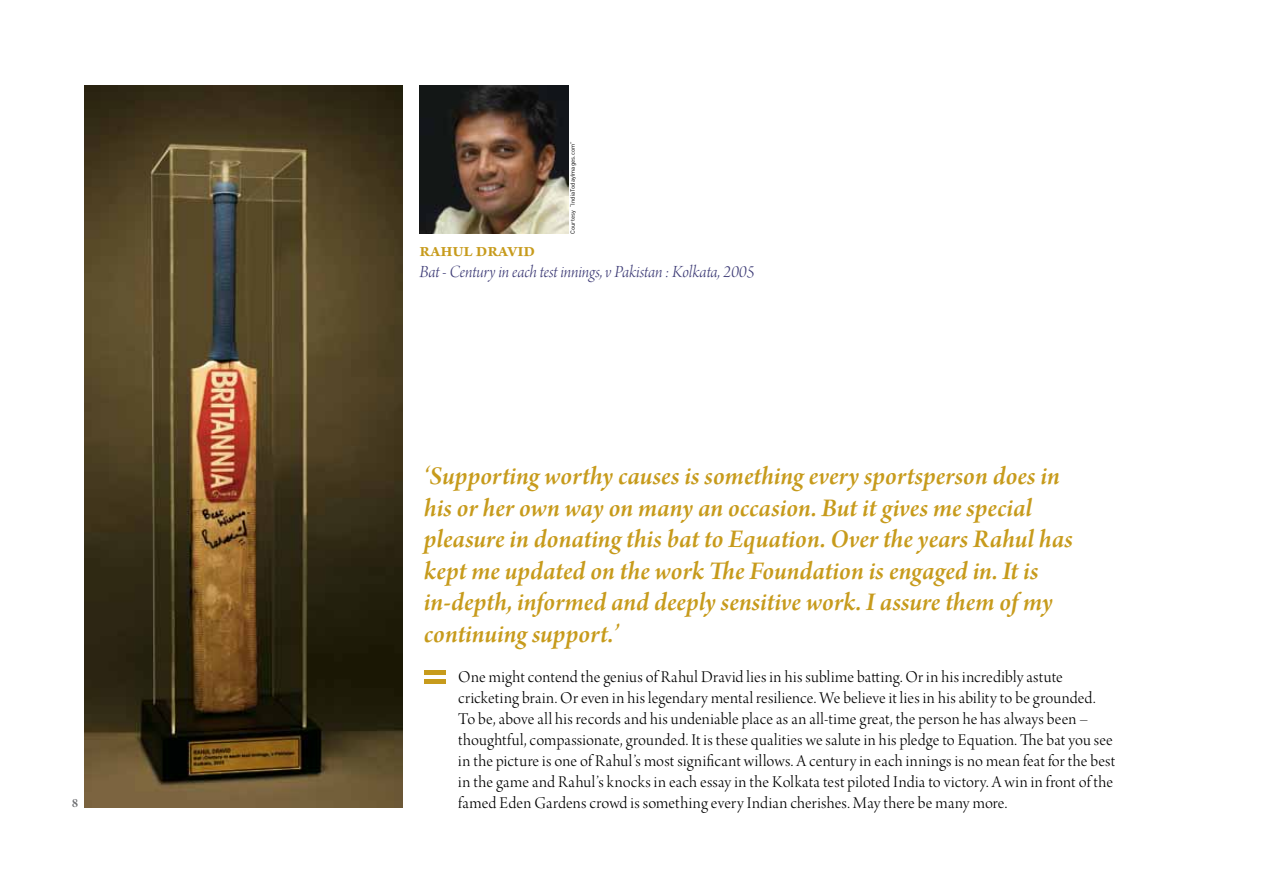
<style>
.page{position:relative;width:1263px;height:893px;background:#fff}
.page>*{position:absolute;margin:0;border:0;box-sizing:border-box;transform-origin:0 0}
.t1{font:27px/31.5px "Arno Pro Smbd Italic Subhead";color:#c79b1c}
.t2{font:20.4px "Arno Pro Smbd Subhead";letter-spacing:-.01em;color:#c79b1c}
.t3{font:18px "Arno Pro Light Italic Display";letter-spacing:-.005em;color:#3c3a75}
.t4{font:17.4px/21px "Arno Pro Light Display";letter-spacing:.015em;color:#000}
.t5{font:13.5px "Arno Pro Smbd Subhead";color:#6d6e71}
.t6{font:6px "DIN Pro";color:#000}
</style>
<div class="page">
<img style="left:419px;top:85px;width:149px;height:149px">
<img style="left:85px;top:85px;width:317px;height:723px">
<div style="left:424px;top:670px;width:21px;height:5px;background:#c79b1c"></div>
<div style="left:424px;top:679px;width:21px;height:5px;background:#c79b1c"></div>
<p class="t5" style="left:72px;top:796px;width:8px">8</p>
<p class="t6" style="left:569px;top:234px;width:94px;rotate:-90deg">Courtesy “IndiaTodayImages.com”</p>
<p class="t2" style="left:419px;top:239px;width:117px">rahul dravid</p>
<p class="t3" style="left:419px;top:261px;width:337px">Bat - Century in each test innings, v Pakistan : Kolkata, 2005</p>
<p class="t1" style="left:424px;top:462px;width:650px">‘Supporting worthy causes is something every sportsperson does in his or her own way on many an occasion. But it gives me special pleasure in donating this bat to Equation. Over the years Rahul has kept me updated on the work The Foundation is engaged in. It is in-depth, informed and deeply sensitive work. I assure them of my continuing support.’</p>
<p class="t4" style="left:458px;top:667px;width:658px">One might contend the genius of Rahul Dravid lies in his sublime batting. Or in his incredibly astute cricketing brain. Or even in his legendary mental resilience. We believe it lies in his ability to be grounded.<br>To be, above all his records and his undeniable place as an all-time great, the person he has always been – thoughtful, compassionate, grounded. It is these qualities we salute in his pledge to Equation. The bat you see in the picture is one of Rahul’s most significant willows. A century in each innings is no mean feat for the best in the game and Rahul’s knocks in each essay in the Kolkata test piloted India to victory. A win in front of the famed Eden Gardens crowd is something every Indian cherishes. May there be many more.</p>
</div>
